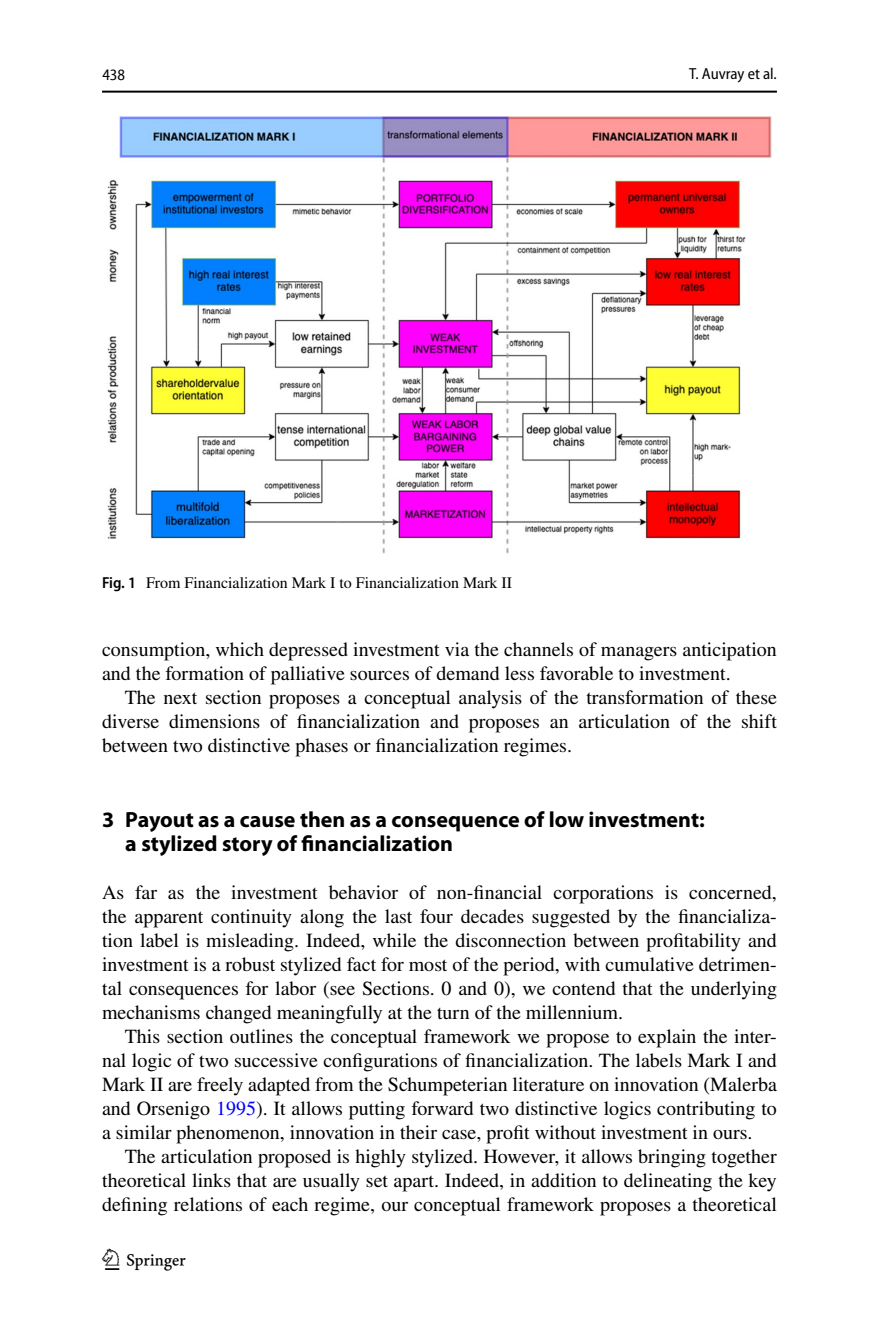
<style>
.page{position:relative;width:879px;height:1333px;background:#fff}
.page>*{position:absolute;margin:0;border:0;box-sizing:border-box;transform-origin:0 0}
.t1{font:30px "Springnew Regular 4";color:#000}
.t2{font:700 22px/24px "Myriad Pro";color:#000}
.t3{font:20px/24px "STIX";color:#000;text-align:justify}
.t4{font:16px "STIX";color:#000}
.t5{font:16px "Myriad Pro Semi Cn 2";color:#000}
.t6{font:16px "Myriad Pro Unic Semi Condensed 2";color:#000}
.s1{font-family:"Myriad Pro";font-weight:600;font-stretch:semi-condensed}
.s2{color:#00f}
</style>
<div class="page">
<hr style="left:102px;top:91px;width:675px;height:2px;background:#000">
<img style="left:108px;top:116px;width:663px;height:437px">
<p class="t6" style="left:102px;top:69px;width:24px">438</p>
<p class="t5" style="left:689px;top:65px;width:89px">T. Auvray et al.</p>
<p class="t4" style="left:102px;top:571px;width:412px"><span class="s1">Fig. 1</span> From Financialization Mark I to Financialization Mark II</p>
<p class="t3" style="left:102px;top:639px;width:676px">consumption, which depressed investment via the channels of managers anticipation and the formation of palliative sources of demand less favorable to investment.</p>
<p class="t3" style="left:102px;top:687px;width:676px;text-indent:23px">The next section proposes a conceptual analysis of the transformation of these diverse dimensions of financialization and proposes an articulation of the shift between two distinctive phases or financialization regimes.</p>
<p class="t2" style="left:125px;top:807px;width:581px;text-indent:-23px">3 Payout as a cause then as a consequence of low investment: a stylized story of financialization</p>
<p class="t3" style="left:102px;top:881px;width:676px">As far as the investment behavior of non-financial corporations is concerned, the apparent continuity along the last four decades suggested by the financializa&shy;tion label is misleading. Indeed, while the disconnection between profitability and investment is a robust stylized fact for most of the period, with cumulative detrimen&shy;tal consequences for labor (see Sections. 0 and 0), we contend that the underlying mechanisms changed meaningfully at the turn of the millennium.</p>
<p class="t3" style="left:102px;top:1025px;width:676px;text-indent:23px">This section outlines the conceptual framework we propose to explain the inter&shy;nal logic of two successive configurations of financialization. The labels Mark I and Mark II are freely adapted from the Schumpeterian literature on innovation (Malerba and Orsenigo <span class="s2">1995</span>). It allows putting forward two distinctive logics contributing to a similar phenomenon, innovation in their case, profit without investment in ours.</p>
<p class="t3" style="left:102px;top:1145px;width:676px;text-indent:23px">The articulation proposed is highly stylized. However, it allows bringing together theoretical links that are usually set apart. Indeed, in addition to delineating the key defining relations of each regime, our conceptual framework proposes a theoretical</p>
<h1 class="t1" style="left:105px;top:1248px;width:83px">1 3</h1>
</div>
